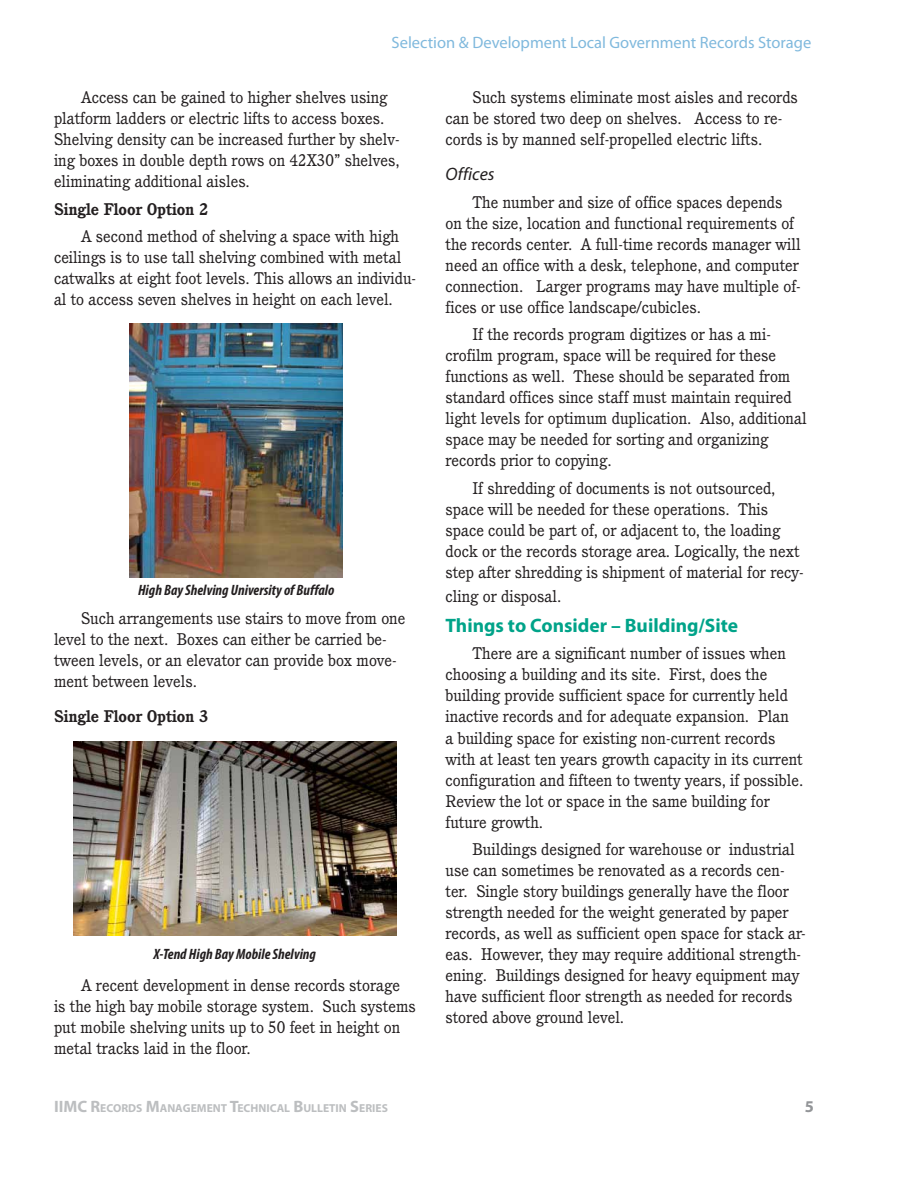
<style>
.page{position:relative;width:918px;height:1188px;background:#fff}
.page>*{position:absolute;margin:0;border:0;box-sizing:border-box;transform-origin:0 0}
.t1{font:700 19.5px "Myriad Pro";color:#00a389}
.t2{font:italic 18px "Myriad Pro";color:#231f20}
.t3{font:16.5px/21px "Cushing";color:#231f20}
.t4{font:16.5px "Myriad Pro";color:#80b9dd}
.t5{font:700 16.5px "Cushing";color:#231f20}
.t6{font:700 16.5px "Myriad Pro";color:#939598}
.t7{font:italic 700 condensed 15px "Myriad Pro";color:#231f20}
.t8{font:700 11.55px "Myriad Pro";color:#bcbec0}
.s1{font-size:16.5px}
</style>
<div class="page">
<img style="left:130px;top:324px;width:213px;height:253px">
<img style="left:74px;top:741px;width:322px;height:195px">
<p class="t4" style="left:392px;top:33px;width:421px">Selection &amp; Development Local Government Records Storage</p>
<p class="t3" style="left:54px;top:86px;width:347px;text-indent:27px">Access can be gained to higher shelves using platform ladders or electric lifts to access boxes.<br>Shelving density can be increased further by shelv&shy;ing boxes in double depth rows on 42X30” shelves, eliminating additional aisles.</p>
<p class="t5" style="left:54px;top:199px;width:156px">Single Floor Option 2</p>
<p class="t3" style="left:54px;top:226px;width:364px;text-indent:27px">A second method of shelving a space with high ceilings is to use tall shelving combined with metal catwalks at eight foot levels. This allows an individu&shy;al to access seven shelves in height on each level.</p>
<p class="t7" style="left:138px;top:580px;width:198px">High Bay Shelving University of Buffalo</p>
<p class="t3" style="left:54px;top:608px;width:353px;text-indent:27px">Such arrangements use stairs to move from one level to the next. Boxes can either be carried be&shy;tween levels, or an elevator can provide box move&shy;ment between levels.</p>
<p class="t5" style="left:54px;top:706px;width:156px">Single Floor Option 3</p>
<p class="t7" style="left:154px;top:945px;width:164px">X-Tend High Bay Mobile Shelving</p>
<p class="t3" style="left:54px;top:974px;width:363px;text-indent:27px">A recent development in dense records storage<br>is the high bay mobile storage system. Such systems put mobile shelving units up to 50 feet in height on metal tracks laid in the floor.</p>
<p class="t3" style="left:446px;top:86px;width:354px;text-indent:27px">Such systems eliminate most aisles and records can be stored two deep on shelves. Access to re&shy;cords is by manned self-propelled electric lifts.</p>
<p class="t2" style="left:446px;top:163px;width:51px">Offices</p>
<p class="t3" style="left:446px;top:191px;width:357px;text-indent:27px">The number and size of office spaces depends on the size, location and functional requirements of the records center. A full-time records manager will need an office with a desk, telephone, and computer connection. Larger programs may have multiple of&shy;fices or use office landscape/cubicles.</p>
<p class="t3" style="left:446px;top:324px;width:363px;text-indent:27px">If the records program digitizes or has a mi&shy;crofilm program, space will be required for these functions as well. These should be separated from standard offices since staff must maintain required light levels for optimum duplication. Also, additional space may be needed for sorting and organizing records prior to copying.</p>
<p class="t3" style="left:446px;top:478px;width:360px;text-indent:27px">If shredding of documents is not outsourced, space will be needed for these operations. This space could be part of, or adjacent to, the loading dock or the records storage area. Logically, the next step after shredding is shipment of material for recy-</p>
<p class="t3" style="left:446px;top:585px;width:117px">cling or disposal.</p>
<p class="t1" style="left:446px;top:612px;width:294px">Things to Consider – Building/Site</p>
<p class="t3" style="left:446px;top:643px;width:359px;text-indent:27px">There are a significant number of issues when choosing a building and its site. First, does the building provide sufficient space for currently held inactive records and for adequate expansion. Plan<br>a building space for existing non-current records with at least ten years growth capacity in its current configuration and fifteen to twenty years, if possible.<br>Review the lot or space in the same building for future growth.</p>
<p class="t3" style="left:446px;top:839px;width:362px;text-indent:27px">Buildings designed for warehouse or industrial use can sometimes be renovated as a records cen&shy;ter. Single story buildings generally have the floor strength needed for the weight generated by paper records, as well as sufficient open space for stack ar&shy;eas. However, they may require additional strength&shy;ening. Buildings designed for heavy equipment may have sufficient floor strength as needed for records stored above ground level.</p>
<p class="t8" style="left:54px;top:1101px;width:335px"><span class="s1">IIMC R</span>ECORDS <span class="s1">M</span>ANAGEMENT <span class="s1">T</span>ECHNICAL <span class="s1">B</span>ULLETIN <span class="s1">S</span>ERI ES</p>
<p class="t6" style="left:805px;top:1096px;width:11px">5</p>
</div>
